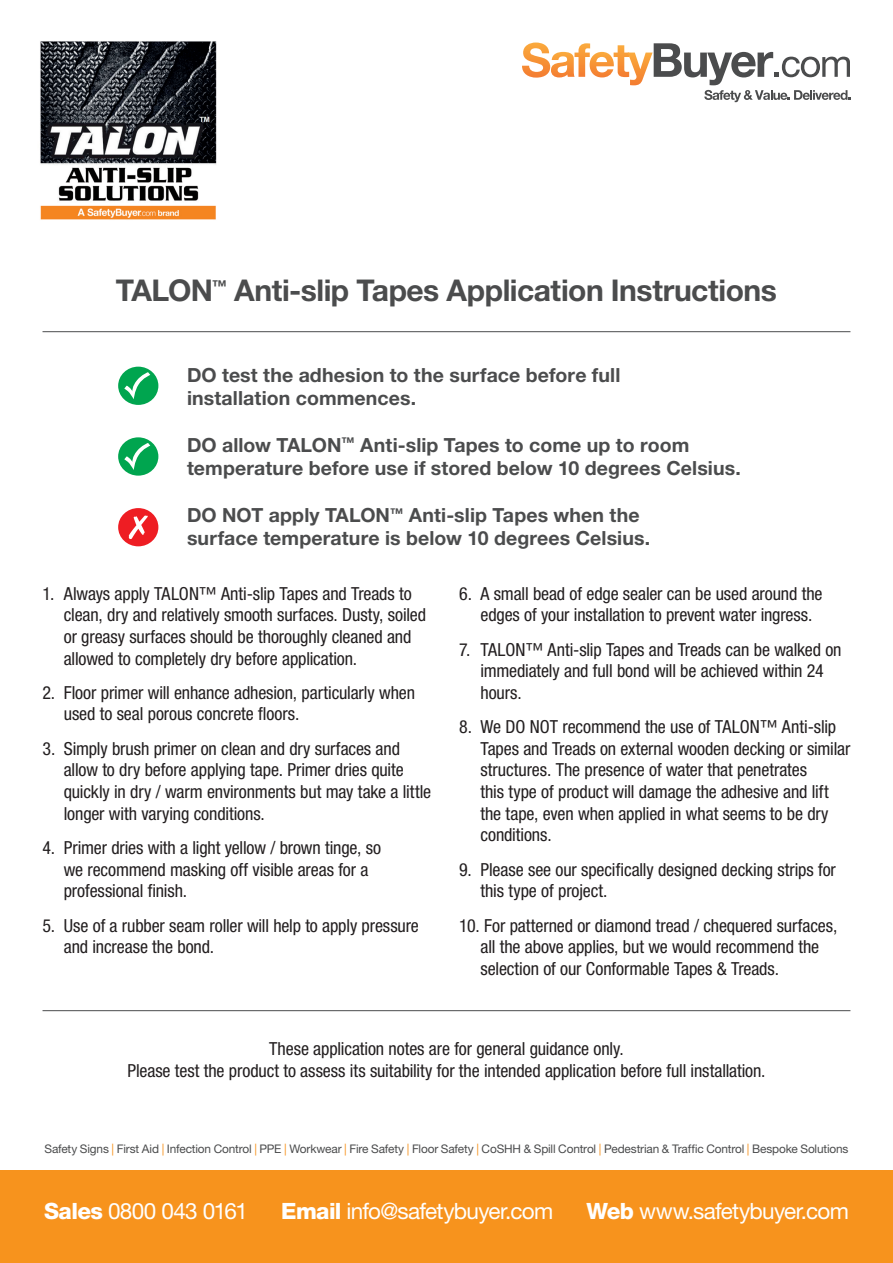
<style>
.page{position:relative;width:893px;height:1263px;background:#fff}
.page>*{position:absolute;margin:0;border:0;box-sizing:border-box;transform-origin:0 0}
.t1{font:700 30px "Helvetica Neue LT Pro";letter-spacing:-.015em;color:#4b4c4d}
.t2{font:22.5px "Helvetica Neue LT Pro";letter-spacing:-.03em;color:#fff}
.t3{font:700 19.5px/23.4px "Helvetica Neue LT Pro";letter-spacing:.005em;color:#4b4c4d}
.t4{font:condensed 18px/21.6px "Helvetica Neue LT Pro";letter-spacing:-.005em;color:#231f20}
.t5{font:11.85px "Helvetica Neue LT Pro";letter-spacing:-.015em;color:#4b4c4d}
.s1{color:#f7931d}
.s2{font-weight:800}
</style>
<div class="page">
<div style="left:0;top:1170px;width:893px;height:93px;background:#f7931d"></div>
<svg style="left:522px;top:43px;width:328px;height:59px"></svg>
<img style="left:40px;top:41px;width:177px;height:179px">
<div style="left:118px;top:367px;width:40px;height:38px;background:#00a54f;border-radius:50%"></div>
<svg style="left:124px;top:372px;width:26px;height:27px"></svg>
<div style="left:118px;top:437px;width:40px;height:39px;background:#00a54f;border-radius:50%"></div>
<svg style="left:124px;top:443px;width:26px;height:27px"></svg>
<div style="left:118px;top:508px;width:40px;height:38px;background:#ee1d23;border-radius:50%"></div>
<hr style="left:43px;top:331px;width:807px;height:1px;background:#4b4c4d">
<hr style="left:43px;top:1010px;width:807px;height:1px;background:#4b4c4d">
<svg style="left:129px;top:515px;width:19px;height:24px"></svg>
<p class="t1" style="left:116px;top:272px;width:662px">TALON<sup>™</sup> Anti-slip Tapes Application Instructions</p>
<p class="t3" style="left:187px;top:363px;width:435px">DO test the adhesion to the surface before full installation commences.</p>
<p class="t3" style="left:187px;top:433px;width:555px">DO allow TALON<sup>™</sup> Anti-slip Tapes to come up to room temperature before use if stored below 10 degrees Celsius.</p>
<p class="t3" style="left:187px;top:503px;width:465px">DO NOT apply TALON<sup>™</sup> Anti-slip Tapes when the surface temperature is below 10 degrees Celsius.</p>
<p class="t4" style="left:64px;top:582px;width:364px;text-indent:-21px">1. Always apply TALON™ Anti-slip Tapes and Treads to clean, dry and relatively smooth surfaces. Dusty, soiled or greasy surfaces should be thoroughly cleaned and allowed to completely dry before application.</p>
<p class="t4" style="left:64px;top:681px;width:353px;text-indent:-21px">2. Floor primer will enhance adhesion, particularly when used to seal porous concrete floors.</p>
<p class="t4" style="left:64px;top:737px;width:369px;text-indent:-21px">3. Simply brush primer on clean and dry surfaces and allow to dry before applying tape. Primer dries quite quickly in dry / warm environments but may take a little longer with varying conditions.</p>
<p class="t4" style="left:64px;top:837px;width:319px;text-indent:-21px">4. Primer dries with a light yellow / brown tinge, so we recommend masking off visible areas for a professional finish.</p>
<p class="t4" style="left:64px;top:914px;width:357px;text-indent:-21px">5. Use of a rubber seam roller will help to apply pressure and increase the bond.</p>
<p class="t4" style="left:480px;top:582px;width:344px;text-indent:-21px">6. A small bead of edge sealer can be used around the edges of your installation to prevent water ingress.</p>
<p class="t4" style="left:480px;top:638px;width:363px;text-indent:-21px">7. TALON™ Anti-slip Tapes and Treads can be walked on immediately and full bond will be achieved within 24 hours.</p>
<p class="t4" style="left:480px;top:716px;width:371px;text-indent:-21px">8. We DO NOT recommend the use of TALON™ Anti-slip Tapes and Treads on external wooden decking or similar structures. The presence of water that penetrates<br>this type of product will damage the adhesive and lift the tape, even when applied in what seems to be dry conditions.</p>
<p class="t4" style="left:480px;top:858px;width:357px;text-indent:-21px">9. Please see our specifically designed decking strips for this type of project.</p>
<p class="t4" style="left:480px;top:914px;width:358px;text-indent:-21px">10. For patterned or diamond tread / chequered surfaces, all the above applies, but we would recommend the selection of our Conformable Tapes &amp; Treads.</p>
<p class="t4" style="left:127px;top:1038px;width:640px;text-align:center">These application notes are for general guidance only.<br>Please test the product to assess its suitability for the intended application before full installation.</p>
<p class="t5" style="left:45px;top:1142px;width:805px">Safety Signs <span class="s1">|</span> First Aid <span class="s1">|</span> Infection Control <span class="s1">|</span> PPE <span class="s1">|</span> Workwear <span class="s1">|</span> Fire Safety <span class="s1">|</span> Floor Safety <span class="s1">|</span> CoSHH &amp; Spill Control <span class="s1">|</span> Pedestrian &amp; Traffic Control <span class="s1">|</span> Bespoke Solutions</p>
<p class="t2" style="left:44px;top:1198px;width:205px"><span class="s2">Sales</span> 0800 043 0161</p>
<p class="t2" style="left:281px;top:1198px;width:274px"><span class="s2">Email</span> info@safetybuyer.com</p>
<p class="t2" style="left:586px;top:1198px;width:264px"><span class="s2">Web</span> www.safetybuyer.com</p>
</div>
